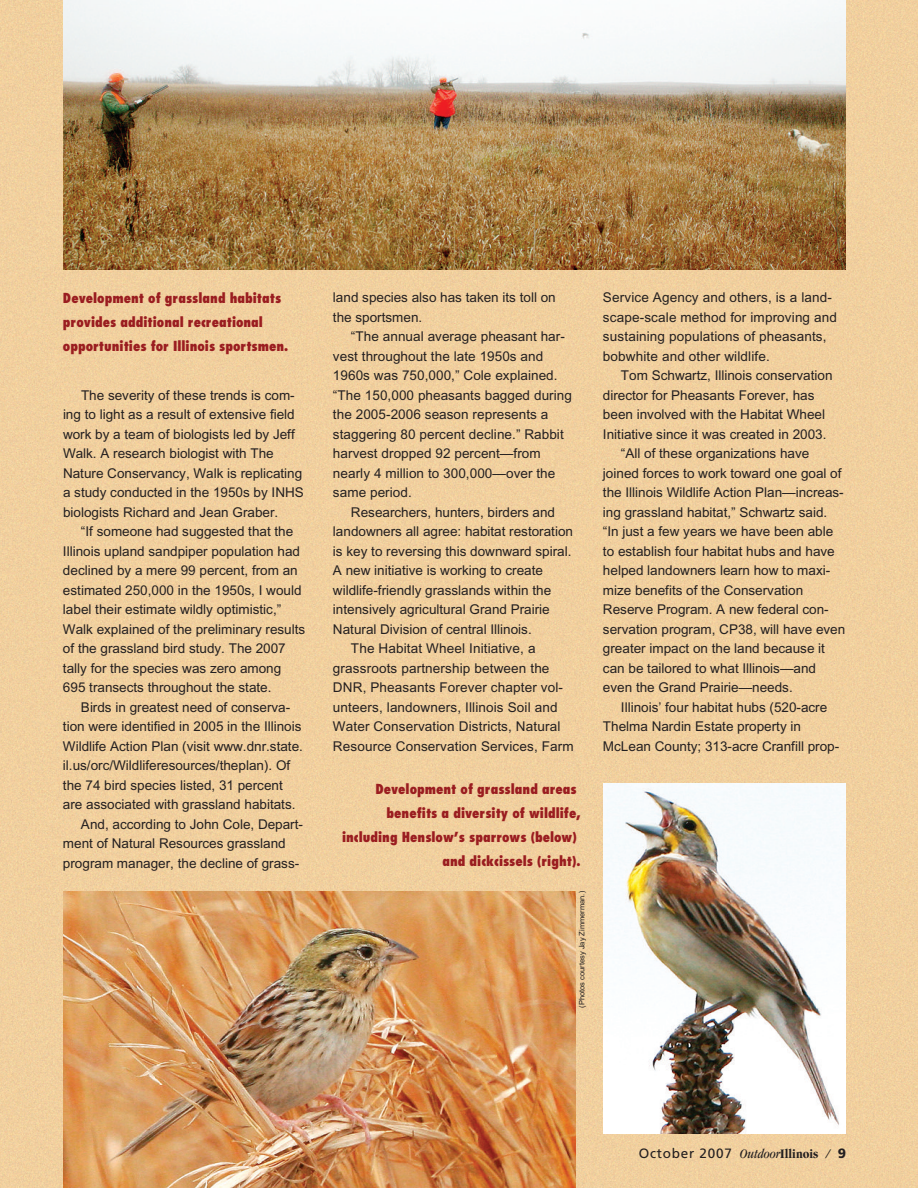
<style>
.page{position:relative;width:918px;height:1188px;background:#f1d09e}
.page>*{position:absolute;margin:0;border:0;box-sizing:border-box;transform-origin:0 0}
.t1{font:13.5px/19.5px "Arial";color:#231f20}
.t2{font:800 condensed 13.5px/24px "Futura";color:#9a1d20}
.t3{font:13.5px "Frutiger";letter-spacing:.055em;color:#231f20}
.t4{font:7.5px "Arial";color:#231f20}
.s1{font-family:"Garamond";font-style:italic;font-stretch:condensed}
.s2{font-family:"Garamond";font-weight:700;font-stretch:condensed}
.s3{font-weight:900}
</style>
<div class="page">
<img style="left:63px;top:0;width:783px;height:270px">
<img style="left:603px;top:783px;width:243px;height:351px">
<img style="left:63px;top:891px;width:513px;height:297px">
<p class="t2" style="left:63px;top:287px;width:227px">Development of grassland habitats provides additional recreational opportunities for Illinois sportsmen.</p>
<p class="t1" style="left:63px;top:386px;width:242px;text-indent:18px">The severity of these trends is com&shy;ing to light as a result of extensive field work by a team of biologists led by Jeff Walk. A research biologist with The Nature Conservancy, Walk is replicating a study conducted in the 1950s by INHS biologists Richard and Jean Graber.</p>
<p class="t1" style="left:63px;top:523px;width:244px;text-indent:18px">“If someone had suggested that the Illinois upland sandpiper population had declined by a mere 99 percent, from an estimated 250,000 in the 1950s, I would label their estimate wildly optimistic,” Walk explained of the preliminary results of the grassland bird study. The 2007 tally for the species was zero among 695 transects throughout the state.</p>
<p class="t1" style="left:81px;top:698px;width:211px">Birds in greatest need of conserva-</p>
<p class="t1" style="left:63px;top:718px;width:240px">tion were identified in 2005 in the Illinois</p>
<p class="t1" style="left:63px;top:737px;width:242px">Wildlife Action Plan (visit www.dnr.state.</p>
<p class="t1" style="left:63px;top:757px;width:229px">il.us/orc/Wildliferesources/theplan). Of</p>
<p class="t1" style="left:63px;top:776px;width:221px">the 74 bird species listed, 31 percent</p>
<p class="t1" style="left:63px;top:796px;width:234px">are associated with grassland habitats.</p>
<p class="t1" style="left:81px;top:815px;width:224px">And, according to John Cole, Depart-</p>
<p class="t1" style="left:63px;top:835px;width:224px">ment of Natural Resources grassland</p>
<p class="t1" style="left:63px;top:854px;width:238px">program manager, the decline of grass-</p>
<p class="t1" style="left:333px;top:289px;width:224px">land species also has taken its toll on the sportsmen.</p>
<p class="t1" style="left:333px;top:328px;width:240px;text-indent:18px">“The annual average pheasant har&shy;vest throughout the late 1950s and 1960s was 750,000,” Cole explained. “The 150,000 pheasants bagged during the 2005-2006 season represents a staggering 80 percent decline.” Rabbit harvest dropped 92 percent—from nearly 4 million to 300,000—over the same period.</p>
<p class="t1" style="left:351px;top:503px;width:206px">Researchers, hunters, birders and</p>
<p class="t1" style="left:333px;top:523px;width:242px">landowners all agree: habitat restoration</p>
<p class="t1" style="left:333px;top:542px;width:240px">is key to reversing this downward spiral.</p>
<p class="t1" style="left:333px;top:562px;width:212px">A new initiative is working to create</p>
<p class="t1" style="left:333px;top:581px;width:220px">wildlife-friendly grasslands within the</p>
<p class="t1" style="left:333px;top:601px;width:218px">intensively agricultural Grand Prairie</p>
<p class="t1" style="left:333px;top:620px;width:200px">Natural Division of central Illinois.</p>
<p class="t1" style="left:351px;top:640px;width:186px">The Habitat Wheel Initiative, a</p>
<p class="t1" style="left:333px;top:659px;width:218px">grassroots partnership between the</p>
<p class="t1" style="left:333px;top:679px;width:232px">DNR, Pheasants Forever chapter vol-</p>
<p class="t1" style="left:333px;top:698px;width:226px">unteers, landowners, Illinois Soil and</p>
<p class="t1" style="left:333px;top:718px;width:229px">Water Conservation Districts, Natural</p>
<p class="t1" style="left:333px;top:737px;width:242px">Resource Conservation Services, Farm</p>
<p class="t2" style="left:342px;top:778px;width:240px;text-align:right">Development of grassland areas benefits a diversity of wildlife, including Henslow’s sparrows (below) and dickcissels (right).</p>
<p class="t4" style="left:579px;top:1008px;width:118px;rotate:-90deg">(Photos courtesy Jay Zimmerman.)</p>
<p class="t1" style="left:603px;top:289px;width:236px">Service Agency and others, is a land&shy;scape-scale method for improving and sustaining populations of pheasants, bobwhite and other wildlife.</p>
<p class="t1" style="left:621px;top:367px;width:213px">Tom Schwartz, Illinois conservation</p>
<p class="t1" style="left:603px;top:386px;width:213px">director for Pheasants Forever, has</p>
<p class="t1" style="left:603px;top:406px;width:224px">been involved with the Habitat Wheel</p>
<p class="t1" style="left:603px;top:425px;width:225px">Initiative since it was created in 2003.</p>
<p class="t1" style="left:621px;top:445px;width:190px">“All of these organizations have</p>
<p class="t1" style="left:603px;top:464px;width:240px">joined forces to work toward one goal of</p>
<p class="t1" style="left:603px;top:484px;width:242px">the Illinois Wildlife Action Plan—increas-</p>
<p class="t1" style="left:603px;top:503px;width:226px">ing grassland habitat,” Schwartz said.</p>
<p class="t1" style="left:603px;top:523px;width:232px">“In just a few years we have been able</p>
<p class="t1" style="left:603px;top:542px;width:233px">to establish four habitat hubs and have</p>
<p class="t1" style="left:603px;top:562px;width:229px">helped landowners learn how to maxi-</p>
<p class="t1" style="left:603px;top:581px;width:202px">mize benefits of the Conservation</p>
<p class="t1" style="left:603px;top:601px;width:227px">Reserve Program. A new federal con-</p>
<p class="t1" style="left:603px;top:620px;width:244px">servation program, CP38, will have even</p>
<p class="t1" style="left:603px;top:640px;width:224px">greater impact on the land because it</p>
<p class="t1" style="left:603px;top:659px;width:215px">can be tailored to what Illinois—and</p>
<p class="t1" style="left:603px;top:679px;width:191px">even the Grand Prairie—needs.</p>
<p class="t1" style="left:621px;top:698px;width:208px">Illinois’ four habitat hubs (520-acre</p>
<p class="t1" style="left:603px;top:718px;width:200px">Thelma Nardin Estate property in</p>
<p class="t1" style="left:603px;top:737px;width:238px">McLean County; 313-acre Cranfill prop-</p>
<p class="t3" style="left:639px;top:1148px;width:209px">October 2007 <span class="s1">Outdoor</span><span class="s2">Illinois</span> <span class="s1">/</span> <span class="s3">9</span></p>
</div>
